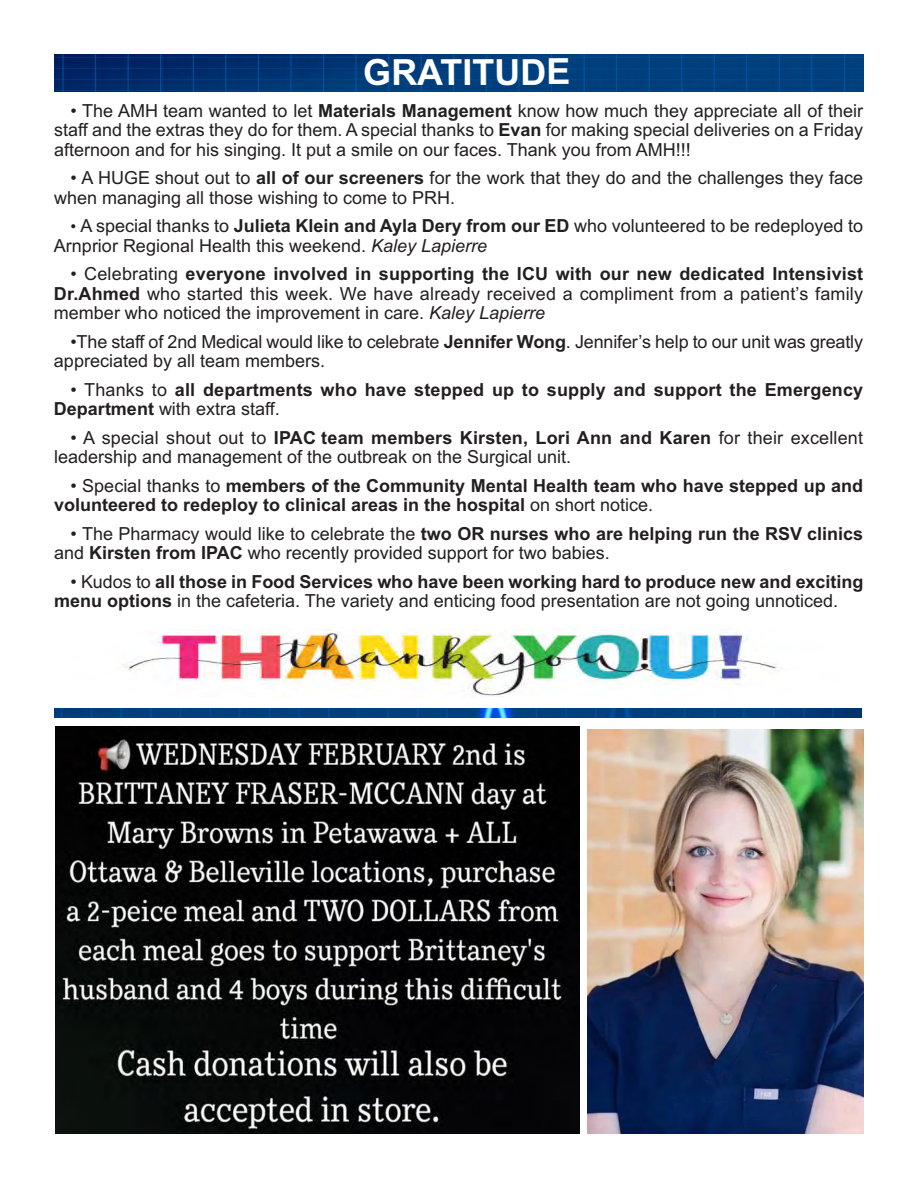
<style>
.page{position:relative;width:918px;height:1188px;background:#fff}
.page>*{position:absolute;margin:0;border:0;box-sizing:border-box;transform-origin:0 0}
.t1{font:700 36px "Arial";letter-spacing:-.005em;color:#fff}
.t2{font:18px/19.5px "Arial";color:#231f20}
.t3{font:700 18px/19.5px "Arial";color:#231f20}
.s1{font-weight:700}
.s2{font-size:16.5px}
.s3{font-style:italic}
.s4{font-weight:400}
</style>
<div class="page">
<img style="left:55px;top:709px;width:806px;height:8px">
<img style="left:56px;top:726px;width:524px;height:408px">
<img style="left:54px;top:54px;width:809px;height:38px">
<img style="left:588px;top:729px;width:275px;height:405px">
<img style="left:123px;top:629px;width:655px;height:67px">
<p class="t1" style="left:363px;top:59px;width:209px">GRATITUDE</p>
<p class="t2" style="left:54px;top:102px;width:811px;text-align:justify;text-indent:16px">• The AMH team wanted to let <span class="s1">Materials Management</span> know how much they appreciate all of their staff and the extras they do for them. A special thanks to <span class="s1">Evan</span> for making special deliveries on a Friday afternoon and for his singing. It put a smile on our faces. Thank you from AMH!!!</p>
<p class="t2" style="left:54px;top:170px;width:811px;text-indent:17px">• A HUGE shout out to <span class="s1">all of our screeners</span> for the work that they do and the challenges they face when managing all those wishing to come to PRH.</p>
<p class="t2" style="left:54px;top:218px;width:811px;text-indent:17px"><span class="s2">•</span> A special thanks to <span class="s1">Julieta Klein and Ayla Dery from our ED</span> who volunteered to be redeployed to<br>Arnprior Regional Health this weekend. <span class="s3">Kaley Lapierre</span></p>
<p class="t2" style="left:54px;top:266px;width:811px;text-align:justify;text-indent:17px">• Celebrating <span class="s1">everyone involved in supporting the ICU with our new dedicated Intensivist Dr.Ahmed</span> who started this week. We have already received a compliment from a patient’s family member who noticed the improvement in care. <span class="s3">Kaley Lapierre</span></p>
<p class="t2" style="left:54px;top:333px;width:811px;text-indent:17px">•The staff of 2nd Medical would like to celebrate <span class="s1">Jennifer Wong</span>. Jennifer’s help to our unit was greatly appreciated by all team members.</p>
<p class="t3" style="left:54px;top:381px;width:811px;text-indent:17px"><span class="s4">• Thanks to</span> all departments who have stepped up to supply and support the Emergency<br>Department <span class="s4">with extra staff.</span></p>
<p class="t2" style="left:54px;top:429px;width:811px;text-indent:16px">• A special shout out to <span class="s1">IPAC team members Kirsten, Lori Ann and Karen</span> for their excellent leadership and management of the outbreak on the Surgical unit.</p>
<p class="t3" style="left:54px;top:477px;width:811px;text-indent:17px"><span class="s4">• Special thanks to</span> members of the Community Mental Health team who have stepped up and volunteered to redeploy to clinical areas in the hospital <span class="s4">on short notice.</span></p>
<p class="t2" style="left:54px;top:525px;width:811px;text-indent:17px">• The Pharmacy would like to celebrate the <span class="s1">two OR nurses who are helping run the RSV clinics </span>and <span class="s1">Kirsten from IPAC</span> who recently provided support for two babies.</p>
<p class="t2" style="left:54px;top:573px;width:811px;text-indent:17px">• Kudos to <span class="s1">all those in Food Services who have been working hard to produce new and exciting menu options</span> in the cafeteria. The variety and enticing food presentation are not going unnoticed.</p>
</div>
